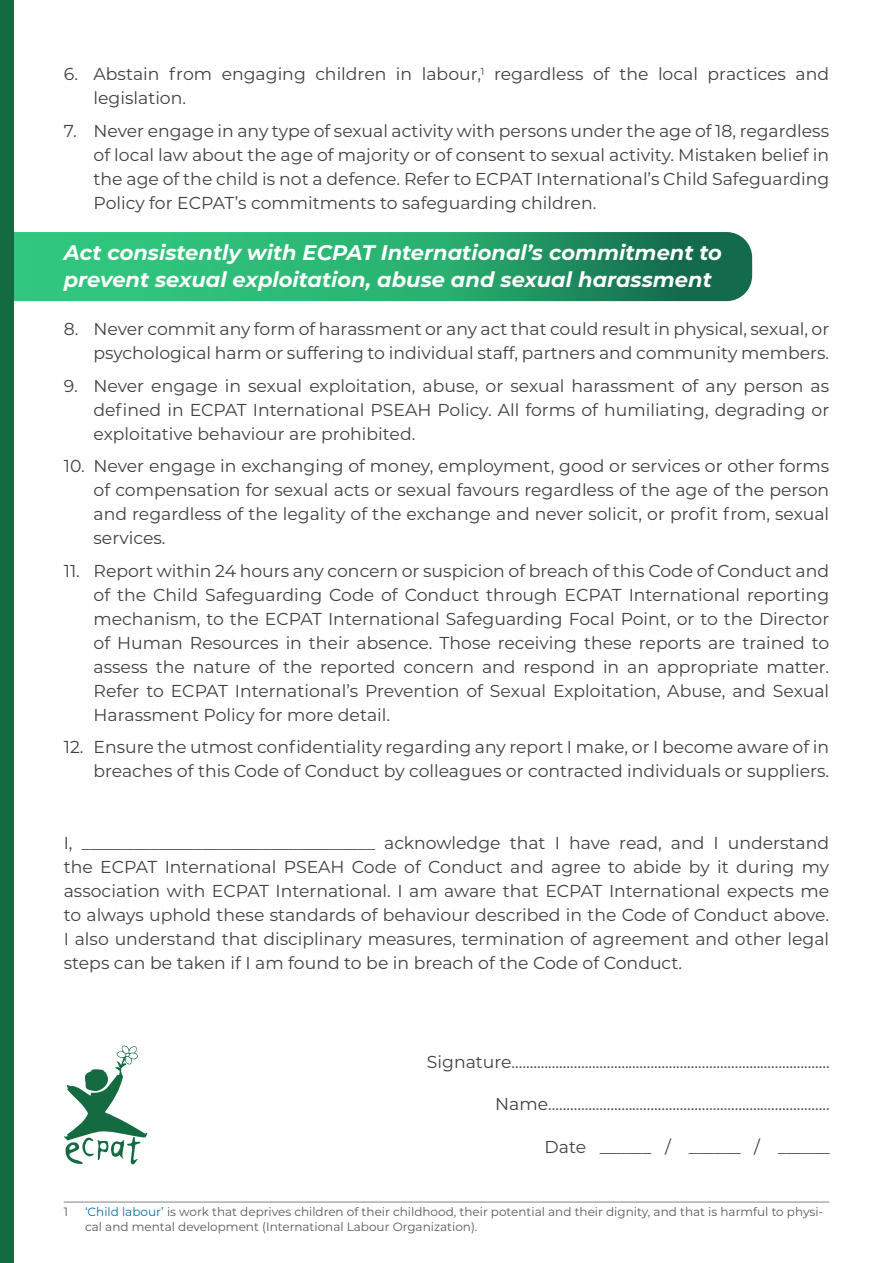
<style>
.page{position:relative;width:893px;height:1263px;background:#fff}
.page>*{position:absolute;margin:0;border:0;box-sizing:border-box;transform-origin:0 0}
.t1{font:italic 700 21px/27px "Montserrat";color:#fff}
.t2{font:17.25px/24px "Montserrat";color:#414042;text-align:justify}
.t3{font:12px/14.4px "Montserrat";color:#58595b}
.s1{color:#066fac}
</style>
<div class="page">
<svg style="left:14px;top:232px;width:738px;height:69px;background:#27a66c"></svg>
<svg style="left:64px;top:1045px;width:83px;height:119px"></svg>
<div style="left:0;top:0;width:14px;height:1263px;background:#146b42"></div>
<hr style="left:64px;top:1202px;width:765px;height:1px;background:#808285">
<p class="t2" style="left:94px;top:62px;width:737px;text-indent:-30px">6. Abstain from engaging children in labour,<sup>1</sup> regardless of the local practices and legislation.</p>
<p class="t2" style="left:94px;top:118px;width:737px;text-indent:-30px">7. Never engage in any type of sexual activity with persons under the age of 18, regardless of local law about the age of majority or of consent to sexual activity. Mistaken belief in the age of the child is not a defence. Refer to ECPAT International’s Child Safeguarding Policy for ECPAT’s commitments to safeguarding children.</p>
<p class="t1" style="left:64px;top:238px;width:660px">Act consistently with ECPAT International’s commitment to prevent sexual exploitation, abuse and sexual harassment</p>
<p class="t2" style="left:64px;top:316px;width:767px;text-align:right">8. Never commit any form of harassment or any act that could result in physical, sexual, or psychological harm or suffering to individual staff, partners and community members.</p>
<p class="t2" style="left:94px;top:373px;width:737px;text-indent:-30px">9. Never engage in sexual exploitation, abuse, or sexual harassment of any person as defined in ECPAT International PSEAH Policy. All forms of humiliating, degrading or exploitative behaviour are prohibited.</p>
<p class="t2" style="left:94px;top:453px;width:737px;text-indent:-30px">10. Never engage in exchanging of money, employment, good or services or other forms of compensation for sexual acts or sexual favours regardless of the age of the person and regardless of the legality of the exchange and never solicit, or profit from, sexual services.</p>
<p class="t2" style="left:94px;top:558px;width:737px;text-indent:-30px">11. Report within 24 hours any concern or suspicion of breach of this Code of Conduct and of the Child Safeguarding Code of Conduct through ECPAT International reporting mechanism, to the ECPAT International Safeguarding Focal Point, or to the Director of Human Resources in their absence. Those receiving these reports are trained to assess the nature of the reported concern and respond in an appropriate matter.<br>Refer to ECPAT International’s Prevention of Sexual Exploitation, Abuse, and Sexual Harassment Policy for more detail.</p>
<p class="t2" style="left:64px;top:734px;width:767px;text-align:right">12. Ensure the utmost confidentiality regarding any report I make, or I become aware of in breaches of this Code of Conduct by colleagues or contracted individuals or suppliers.</p>
<p class="t2" style="left:64px;top:830px;width:767px">I, __________________________________ acknowledge that I have read, and I understand the ECPAT International PSEAH Code of Conduct and agree to abide by it during my association with ECPAT International. I am aware that ECPAT International expects me to always uphold these standards of behaviour described in the Code of Conduct above.<br>I also understand that disciplinary measures, termination of agreement and other legal steps can be taken if I am found to be in breach of the Code of Conduct.</p>
<p class="t2" style="left:427px;top:1049px;width:404px">Signature.......................................................................................</p>
<p class="t2" style="left:495px;top:1091px;width:336px">Name.............................................................................</p>
<p class="t2" style="left:545px;top:1134px;width:287px">Date ______ / ______ / ______</p>
<p class="t3" style="left:64px;top:1204px;width:6px">1</p>
<p class="t3" style="left:85px;top:1204px;width:740px"><span class="s1">‘Child labour’</span> is work that deprives children of their childhood, their potential and their dignity, and that is harmful to physi&shy;cal and mental development (International Labour Organization).</p>
</div>
